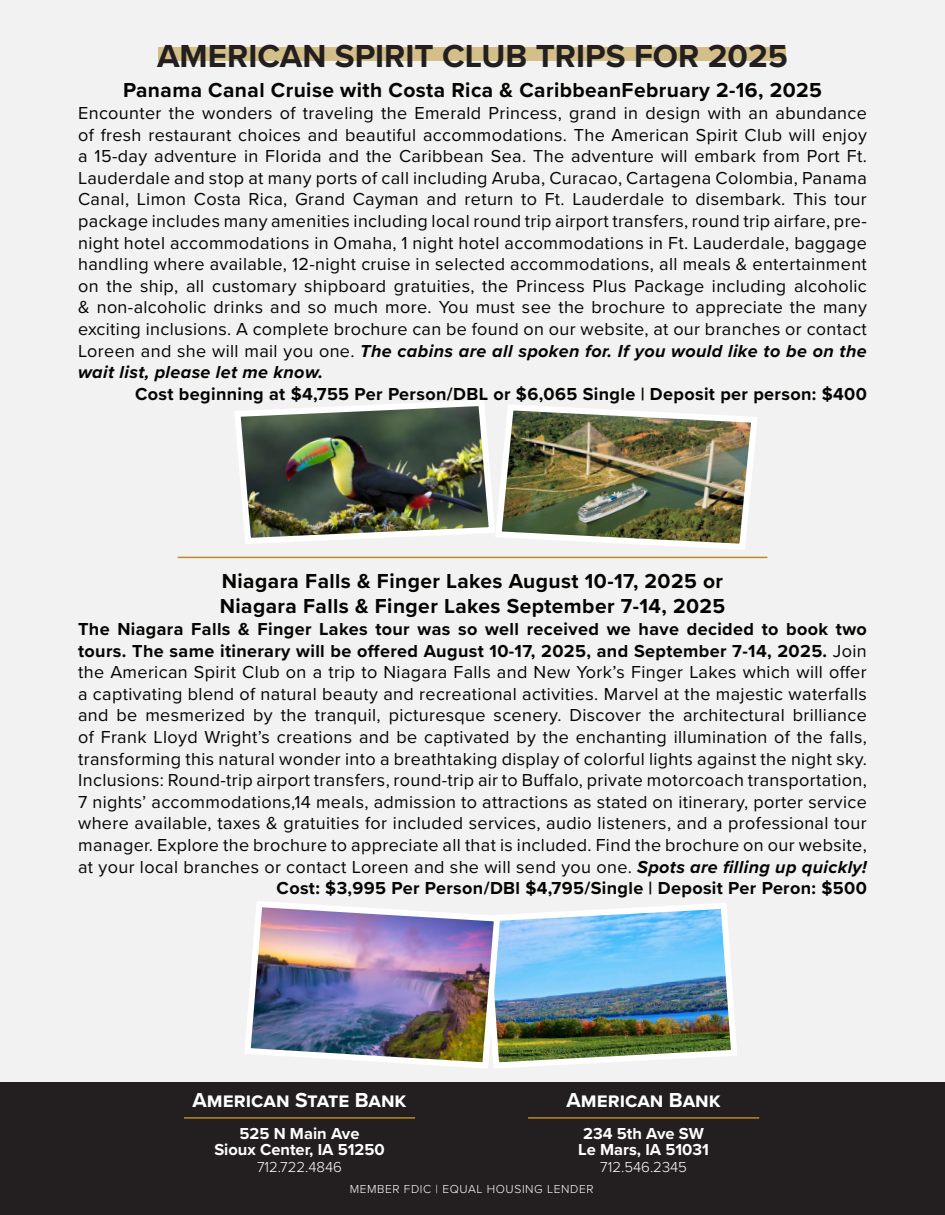
<style>
.page{position:relative;width:945px;height:1215px;background:#f2f2f2}
.page>*{position:absolute;margin:0;border:0;box-sizing:border-box;transform-origin:0 0}
.t1{font:700 33px "Proxima Nova";color:#231f20}
.t2{font:700 21px "Proxima Nova";letter-spacing:.02em;color:#040503}
.t3{font:700 21px "Proxima Nova";color:#fff}
.t4{font:18px/21.6px "Proxima Nova";letter-spacing:.02em;color:#040503;text-align:justify}
.t5{font:700 18px "Proxima Nova";letter-spacing:.02em;color:#040503}
.t6{font:700 16.5px "Proxima Nova";color:#fff}
.t7{font:300 15px "Proxima Nova";color:#fff}
.t8{font:300 12px "Proxima Nova";letter-spacing:.05em;color:#fff}
.s1{font-weight:700;font-style:italic}
.s2{font-weight:700}
</style>
<div class="page">
<div style="left:0;top:1083px;width:944px;height:132px;background:#231f20"></div>
<hr style="left:184px;top:1117px;width:231px;height:2px;background:#be8a20">
<hr style="left:528px;top:1117px;width:231px;height:2px;background:#be8a20">
<div style="left:159px;top:48px;width:627px;height:13px;background:#d4bf88"></div>
<hr style="left:178px;top:557px;width:589px;height:1px;background:#be8a20">
<img style="left:235px;top:400px;width:522px;height:150px">
<img style="left:245px;top:901px;width:492px;height:167px">
<p class="t1" style="left:157px;top:31px;width:632px">AMERICAN SPIRIT CLUB TRIPS FOR 2025</p>
<p class="t2" style="left:123px;top:75px;width:700px">Panama Canal Cruise with Costa Rica &amp; CaribbeanFebruary 2-16, 2025</p>
<p class="t4" style="left:78px;top:101px;width:790px">Encounter the wonders of traveling the Emerald Princess, grand in design with an abundance of fresh restaurant choices and beautiful accommodations. The American Spirit Club will enjoy a 15-day adventure in Florida and the Caribbean Sea. The adventure will embark from Port Ft.<br>Lauderdale and stop at many ports of call including Aruba, Curacao, Cartagena Colombia, Panama Canal, Limon Costa Rica, Grand Cayman and return to Ft. Lauderdale to disembark. This tour package includes many amenities including local round trip airport transfers, round trip airfare, pre&shy;night hotel accommodations in Omaha, 1 night hotel accommodations in Ft. Lauderdale, baggage handling where available, 12-night cruise in selected accommodations, all meals &amp; entertainment on the ship, all customary shipboard gratuities, the Princess Plus Package including alcoholic &amp; non-alcoholic drinks and so much more. You must see the brochure to appreciate the many exciting inclusions. A complete brochure can be found on our website, at our branches or contact Loreen and she will mail you one. <span class="s1">The cabins are all spoken for. If you would like to be on the wait list, please let me know.</span></p>
<p class="t5" style="left:135px;top:380px;width:733px">Cost beginning at $4,755 Per Person/DBL or $6,065 Single | Deposit per person: $400</p>
<p class="t2" style="left:222px;top:566px;width:503px">Niagara Falls &amp; Finger Lakes August 10-17, 2025 or</p>
<p class="t2" style="left:220px;top:591px;width:507px">Niagara Falls &amp; Finger Lakes September 7-14, 2025</p>
<p class="t4" style="left:78px;top:617px;width:790px"><span class="s2">The Niagara Falls &amp; Finger Lakes tour was so well received we have decided to book two tours. The same itinerary will be offered August 10-17, 2025, and September 7-14, 2025.</span> Join the American Spirit Club on a trip to Niagara Falls and New York’s Finger Lakes which will offer a captivating blend of natural beauty and recreational activities. Marvel at the majestic waterfalls and be mesmerized by the tranquil, picturesque scenery. Discover the architectural brilliance of Frank Lloyd Wright’s creations and be captivated by the enchanting illumination of the falls, transforming this natural wonder into a breathtaking display of colorful lights against the night sky.<br>Inclusions: Round-trip airport transfers, round-trip air to Buffalo, private motorcoach transportation, 7 nights’ accommodations,14 meals, admission to attractions as stated on itinerary, porter service where available, taxes &amp; gratuities for included services, audio listeners, and a professional tour manager. Explore the brochure to appreciate all that is included. Find the brochure on our website, at your local branches or contact Loreen and she will send you one. <span class="s1">Spots are filling up quickly!</span></p>
<p class="t5" style="left:277px;top:875px;width:592px">Cost: $3,995 Per Person/DBl $4,795/Single | Deposit Per Peron: $500</p>
<p class="t3" style="left:193px;top:1084px;width:215px">American State Bank</p>
<p class="t6" style="left:240px;top:1121px;width:122px">525 N Main Ave</p>
<p class="t6" style="left:214px;top:1138px;width:172px">Sioux Center, IA 51250</p>
<p class="t7" style="left:257px;top:1156px;width:87px">712.722.4846</p>
<p class="t8" style="left:350px;top:1180px;width:245px">MEMBER FDIC | EQUAL HOUSING LENDER</p>
<p class="t3" style="left:567px;top:1084px;width:156px">American Bank</p>
<p class="t6" style="left:583px;top:1121px;width:122px">234 5th Ave SW</p>
<p class="t6" style="left:578px;top:1138px;width:132px">Le Mars, IA 51031</p>
<p class="t7" style="left:600px;top:1156px;width:88px">712.546.2345</p>
</div>
